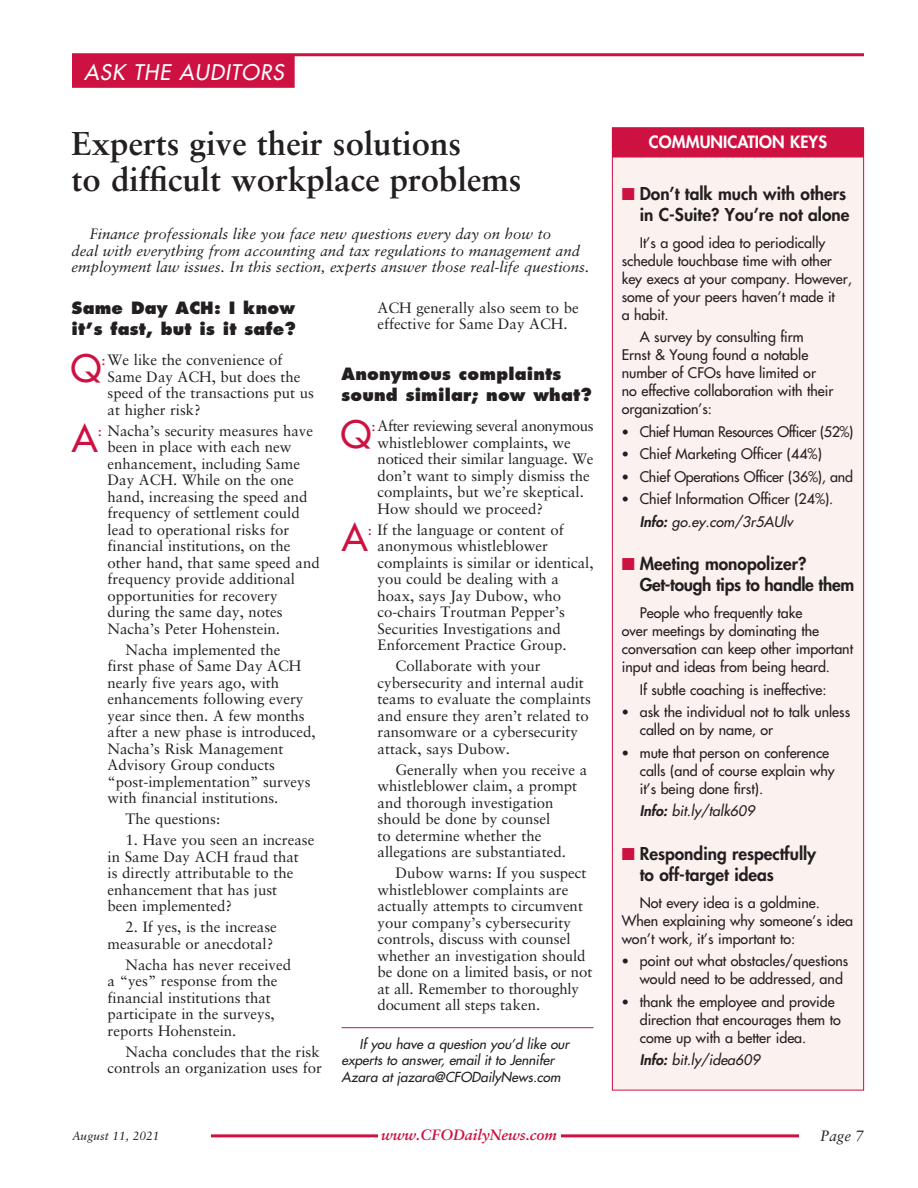
<style>
.page{position:relative;width:918px;height:1188px;background:#fff}
.page>*{position:absolute;margin:0;border:0;box-sizing:border-box;transform-origin:0 0}
.Q_As{font:36.9px "Futura";color:#cd1141}
.Major_Headline{font:700 33px/36px "Sabon";color:#231f20}
.Department_Head{font:italic 21px "Futura";letter-spacing:.05em;color:#fff}
._7__Sidebar_headline{font:800 17.25px/21px "Futura";color:#231f20;text-align:right}
._7__Sidebar_headline-2{font:800 17.25px/21px "Futura";letter-spacing:-.02em;color:#231f20}
.Q_A_subhead{font:800 16.5px/21px "Futura";letter-spacing:.01em;color:#231f20}
._9__sidebar_cap{font:800 16.5px "Futura";letter-spacing:.005em;color:#fff}
.Q_A_copy{font:15px/16.5px "Sabon";color:#231f20}
.Q_As-2{font:15px/16.5px "Sabon";color:#231f20}
.t1{font:italic 15px/16.5px "Sabon";color:#231f20}
.t2{font:italic 700 15px "Sabon";color:#cd1141}
._5__Sidebar_Copy{font:14.25px/18px "Futura";color:#231f20}
._6__Sidebar_bullets{font:14.25px/18px "Futura";color:#231f20}
._6a_Sidebar_Source{font:italic 14.25px "Futura";color:#231f20}
._6__Sidebar_bullets-2{font:14.25px "Futura";letter-spacing:-.03em;color:#231f20}
.t3{font:italic 13.5px/16.5px "Futura";color:#231f20}
.t4{font:italic 12px "Sabon";color:#231f20}
.s1{color:#cd1141}
.s2{font-family:"Sabon"}
.s3{font-weight:800}
</style>
<div class="page">
<div style="left:72px;top:55px;width:223px;height:33px;background:#cd1141"></div>
<hr style="left:72px;top:53px;width:792px;height:3px;background:#cd1141">
<div style="left:612px;top:128px;width:252px;height:962px;background:#fbf1ef"></div>
<div style="left:612px;top:127px;width:252px;height:30px;background:#cd1141"></div>
<hr style="left:72px;top:1134px;width:792px;height:3px;background:#cd1141">
<div style="left:800px;top:1120px;width:64px;height:30px;background:#fff"></div>
<div style="left:72px;top:1120px;width:138px;height:31px;background:#fff"></div>
<hr style="left:342px;top:1027px;width:251px;height:1px;background:#cd1141">
<div style="left:378px;top:1123px;width:182px;height:21px;background:#fff"></div>
<p class="Department_Head" style="left:84px;top:59px;width:201px">ASK THE AUDITORS</p>
<p class="Major_Headline" style="left:72px;top:125px;width:452px">Experts give their solutions<br>to difficult workplace problems</p>
<p class="t1" style="left:72px;top:226px;width:519px;text-indent:18px">Finance professionals like you face new questions every day on how to<br>deal with everything from accounting and tax regulations to management and employment law issues. In this section, experts answer those real-life questions.</p>
<p class="Q_A_subhead" style="left:72px;top:298px;width:226px">Same Day ACH: I know it’s fast, but is it safe?</p>
<p class="Q_As" style="left:71px;top:345px;width:32px">Q</p>
<p class="Q_As-2" style="left:108px;top:352px;width:208px;text-indent:-6px"><span class="s1">:</span>We like the convenience of<br>Same Day ACH, but does the speed of the transactions put us at higher risk?</p>
<p class="Q_As" style="left:72px;top:416px;width:27px">A</p>
<p class="Q_As-2" style="left:108px;top:422px;width:214px;text-indent:-10px"><span class="s1">:</span> Nacha’s security measures have been in place with each new enhancement, including Same<br>Day ACH. While on the one hand, increasing the speed and frequency of settlement could lead to operational risks for financial institutions, on the other hand, that same speed and frequency provide additional opportunities for recovery during the same day, notes<br>Nacha’s Peter Hohenstein.</p>
<p class="Q_A_copy" style="left:108px;top:641px;width:209px;text-indent:18px">Nacha implemented the<br>first phase of Same Day ACH nearly five years ago, with enhancements following every year since then. A few months after a new phase is introduced,<br>Nacha’s Risk Management<br>Advisory Group conducts “post-implementation” surveys with financial institutions.</p>
<p class="Q_A_copy" style="left:126px;top:811px;width:96px">The questions:</p>
<p class="Q_A_copy" style="left:108px;top:832px;width:208px;text-indent:18px">1. Have you seen an increase in Same Day ACH fraud that<br>is directly attributable to the enhancement that has just<br>been implemented?</p>
<p class="Q_A_copy" style="left:108px;top:919px;width:171px;text-align:right">2. If yes, is the increase measurable or anecdotal?</p>
<p class="Q_A_copy" style="left:108px;top:956px;width:185px;text-indent:18px">Nacha has never received a “yes” response from the financial institutions that participate in the surveys, reports Hohenstein.</p>
<p class="Q_A_copy" style="left:108px;top:1043px;width:216px;text-align:right">Nacha concludes that the risk controls an organization uses for</p>
<p class="Q_A_copy" style="left:378px;top:299px;width:203px">ACH generally also seem to be effective for Same Day ACH.</p>
<p class="Q_A_subhead" style="left:342px;top:363px;width:252px">Anonymous complaints sound similar; now what?</p>
<p class="Q_As" style="left:341px;top:411px;width:32px">Q</p>
<p class="Q_As-2" style="left:378px;top:418px;width:217px;text-indent:-6px"><span class="s1">:</span> After reviewing several anonymous whistleblower complaints, we noticed their similar language. We don’t want to simply dismiss the complaints, but we’re skeptical.<br>How should we proceed?</p>
<p class="Q_As" style="left:342px;top:514px;width:27px">A</p>
<p class="Q_As-2" style="left:378px;top:521px;width:217px;text-indent:-10px"><span class="s1">:</span> If the language or content of anonymous whistleblower complaints is similar or identical, you could be dealing with a hoax, says Jay Dubow, who co-chairs Troutman Pepper’s<br>Securities Investigations and<br>Enforcement Practice Group.</p>
<p class="Q_A_copy" style="left:378px;top:658px;width:215px;text-indent:18px">Collaborate with your cybersecurity and internal audit teams to evaluate the complaints and ensure they aren’t related to ransomware or a cybersecurity attack, says Dubow.</p>
<p class="Q_A_copy" style="left:378px;top:761px;width:211px;text-indent:18px">Generally when you receive a whistleblower claim, a prompt and thorough investigation should be done by counsel<br>to determine whether the allegations are substantiated.</p>
<p class="Q_A_copy" style="left:378px;top:865px;width:216px;text-indent:18px">Dubow warns: If you suspect whistleblower complaints are actually attempts to circumvent your company’s cybersecurity controls, discuss with counsel whether an investigation should be done on a limited basis, or not at all. Remember to thoroughly document all steps taken.</p>
<p class="t3" style="left:342px;top:1036px;width:229px;text-indent:18px">If you have a question you’d like our experts to answer, email it to Jennifer<br>Azara at jazara@CFODailyNews.com</p>
<p class="_9__sidebar_cap" style="left:649px;top:132px;width:180px">COMMUNICATION KEYS</p>
<p class="_7__Sidebar_headline" style="left:622px;top:183px;width:229px"><span class="s1">■</span> Don’t talk much with others in C-Suite? You’re not alone</p>
<p class="_5__Sidebar_Copy" style="left:622px;top:234px;width:232px;text-indent:18px">It’s a good idea to periodically schedule touchbase time with other key execs at your company. However, some of your peers haven’t made it<br>a habit.</p>
<p class="_5__Sidebar_Copy" style="left:622px;top:328px;width:213px;text-indent:18px">A survey by consulting firm<br>Ernst &amp; Young found a notable number of CFOs have limited or no effective collaboration with their organization’s:</p>
<p class="_6__Sidebar_bullets-2" style="left:622px;top:423px;width:233px"><span class="s2">•</span> Chief Human Resources Officer (52%)</p>
<p class="_6__Sidebar_bullets" style="left:622px;top:445px;width:202px"><span class="s2">•</span> Chief Marketing Officer (44%)</p>
<p class="_6__Sidebar_bullets" style="left:622px;top:468px;width:233px"><span class="s2">•</span> Chief Operations Officer (36%), and</p>
<p class="_6__Sidebar_bullets" style="left:622px;top:490px;width:213px"><span class="s2">•</span> Chief Information Officer (24%).</p>
<p class="_6a_Sidebar_Source" style="left:640px;top:513px;width:155px"><span class="s3">Info:</span> go.ey.com/3r5AUlv</p>
<p class="_7__Sidebar_headline-2" style="left:640px;top:553px;width:216px;text-indent:-18px"><span class="s1">■</span> Meeting monopolizer?<br>Get-tough tips to handle them</p>
<p class="_5__Sidebar_Copy" style="left:622px;top:604px;width:233px;text-indent:18px">People who frequently take<br>over meetings by dominating the conversation can keep other important input and ideas from being heard.</p>
<p class="_5__Sidebar_Copy" style="left:640px;top:681px;width:188px">If subtle coaching is ineffective:</p>
<p class="_6__Sidebar_bullets" style="left:640px;top:703px;width:212px;text-indent:-18px"><span class="s2">•</span> ask the individual not to talk unless called on by name, or</p>
<p class="_6__Sidebar_bullets" style="left:640px;top:744px;width:197px;text-indent:-18px"><span class="s2">•</span> mute that person on conference calls (and of course explain why it’s being done first).</p>
<p class="_6a_Sidebar_Source" style="left:640px;top:802px;width:116px"><span class="s3">Info:</span> bit.ly/talk609</p>
<p class="_7__Sidebar_headline" style="left:640px;top:843px;width:178px;text-align:left;text-indent:-18px"><span class="s1">■</span> Responding respectfully to off-target ideas</p>
<p class="_5__Sidebar_Copy" style="left:622px;top:894px;width:233px;text-indent:18px">Not every idea is a goldmine.<br>When explaining why someone’s idea won’t work, it’s important to:</p>
<p class="_6__Sidebar_bullets" style="left:640px;top:952px;width:210px;text-indent:-18px"><span class="s2">•</span> point out what obstacles/questions would need to be addressed, and</p>
<p class="_6__Sidebar_bullets" style="left:640px;top:993px;width:203px;text-indent:-18px"><span class="s2">•</span> thank the employee and provide direction that encourages them to come up with a better idea.</p>
<p class="_6a_Sidebar_Source" style="left:640px;top:1051px;width:122px"><span class="s3">Info:</span> bit.ly/idea609</p>
<p class="t2" style="left:381px;top:1125px;width:177px">www.CFODailyNews.com</p>
<p class="t4" style="left:72px;top:1129px;width:89px">August 11, 2021</p>
<p class="t1" style="left:820px;top:1128px;width:45px">Page 7</p>
</div>
